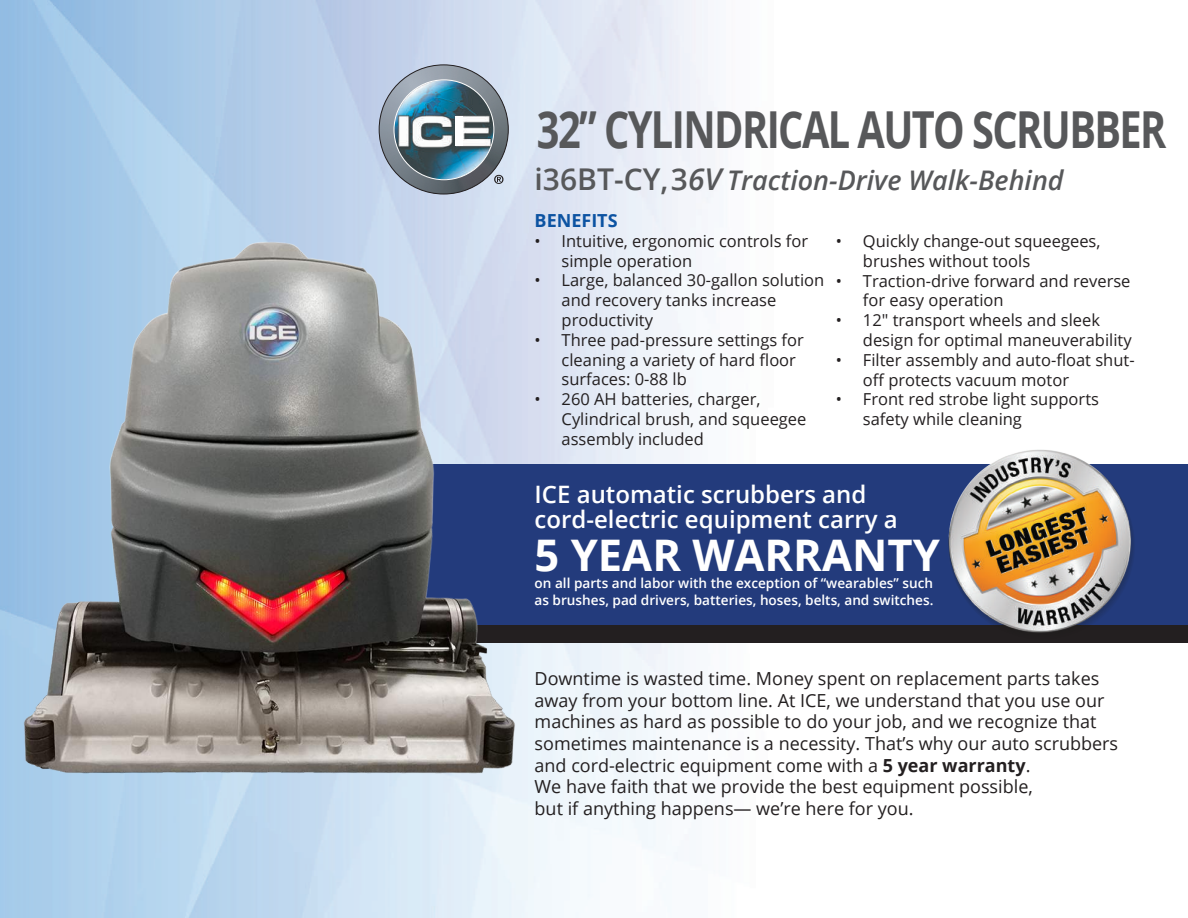
<style>
.page{position:relative;width:1188px;height:918px;background:#fff}
.page>*{position:absolute;margin:0;border:0;box-sizing:border-box;transform-origin:0 0}
.t1{font:700 51px "Open Sans";letter-spacing:-.04em;color:#57585a;scale:.78 1}
.t2{font:700 43.5px "Open Sans";color:#fff}
.t3{font:italic 600 27px "Open Sans";color:#57585a}
.t4{font:600 24px/25px "Open Sans";color:#fff}
.t5{font:18px/21.6px "Open Sans";color:#231f20}
.t6{font:700 18px "Open Sans";color:#0c53a2}
.t7{font:16.5px/19.8px "Open Sans";color:#231f20}
.t8{font:600 13.65px/16.4px "Open Sans";color:#fff}
.s1{font-style:normal;font-size:30px}
.s2{font-size:30px}
.s3{font-weight:700}
</style>
<div class="page">
<img style="left:0;top:0;width:715px;height:918px">
<img style="left:379px;top:65px;width:129px;height:129px">
<div style="left:292px;top:467px;width:896px;height:176px;background:#231f20"></div>
<div style="left:290px;top:464px;width:898px;height:161px;background:#233b7c"></div>
<img style="left:948px;top:449px;width:186px;height:184px">
<img style="left:23px;top:242px;width:492px;height:531px">
<h1 class="t1" style="left:537px;top:93px;width:809px">32” CYLINDRICAL AUTO SCRUBBER</h1>
<h3 class="t3" style="left:535px;top:161px;width:531px"><span class="s1">i36BT-CY, 3</span><span class="s2">6V</span> Traction-Drive Walk-Behind</h3>
<p class="t6" style="left:535px;top:208px;width:85px">BENEFITS</p>
<p class="t7" style="left:562px;top:231px;width:248px;text-indent:-27px">• Intuitive, ergonomic controls for simple operation</p>
<p class="t7" style="left:562px;top:270px;width:264px;text-indent:-27px">• Large, balanced 30-gallon solution and recovery tanks increase productivity</p>
<p class="t7" style="left:562px;top:330px;width:244px;text-indent:-27px">• Three pad-pressure settings for cleaning a variety of hard floor surfaces: 0-88 lb</p>
<p class="t7" style="left:562px;top:389px;width:246px;text-indent:-27px">• 260 AH batteries, charger,<br>Cylindrical brush, and squeegee assembly included</p>
<p class="t7" style="left:836px;top:231px;width:266px">• Quickly change-out squeegees,</p>
<p class="t7" style="left:863px;top:250px;width:169px">brushes without tools</p>
<p class="t7" style="left:863px;top:270px;width:269px;text-indent:-27px">• Traction-drive forward and reverse for easy operation</p>
<p class="t7" style="left:836px;top:310px;width:266px">• 12" transport wheels and sleek</p>
<p class="t7" style="left:863px;top:330px;width:270px">design for optimal maneuverability</p>
<p class="t7" style="left:836px;top:349px;width:8px">•</p>
<p class="t7" style="left:863px;top:389px;width:238px;text-indent:-27px">• Front red strobe light supports safety while cleaning</p>
<p class="t7" style="left:863px;top:350px;width:273px">Filter assembly and auto-float shut&shy;off protects vacuum motor</p>
<h3 class="t4" style="left:535px;top:481px;width:365px">ICE automatic scrubbers and cord-electric equipment carry a</h3>
<h2 class="t2" style="left:535px;top:524px;width:407px">5 YEAR WARRANTY</h2>
<p class="t8" style="left:535px;top:575px;width:400px">on all parts and labor with the exception of “wearables” such as brushes, pad drivers, batteries, hoses, belts, and switches.</p>
<p class="t5" style="left:535px;top:667px;width:585px">Downtime is wasted time. Money spent on replacement parts takes away from your bottom line. At ICE, we understand that you use our machines as hard as possible to do your job, and we recognize that sometimes maintenance is a necessity. That’s why our auto scrubbers and cord-electric equipment come with a <span class="s3">5 year warranty</span>.<br>We have faith that we provide the best equipment possible,<br>but if anything happens— we’re here for you.</p>
</div>
